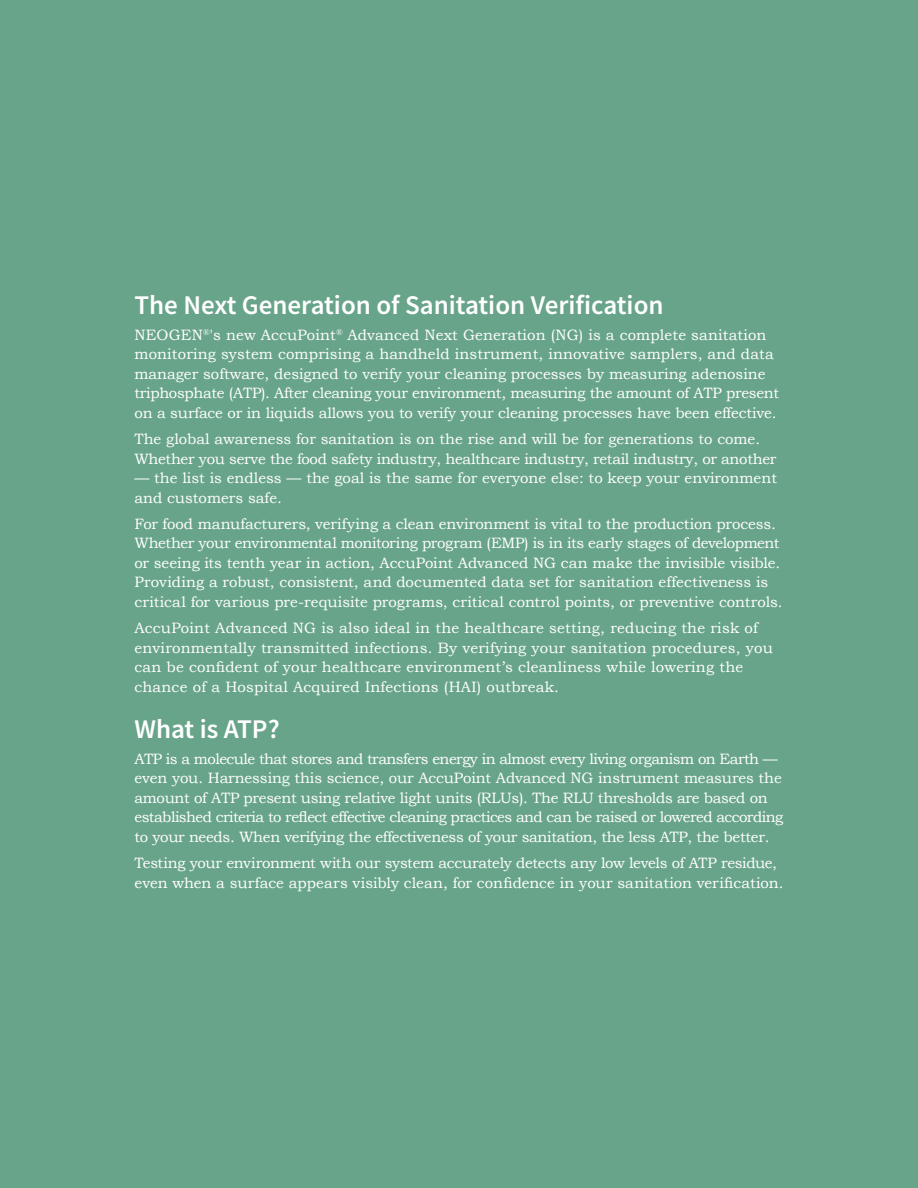
<style>
.page{position:relative;width:918px;height:1188px;background:#68a48a}
.page>*{position:absolute;margin:0;border:0;box-sizing:border-box;transform-origin:0 0}
.Body_Copy{font:600 27px "Source Sans Pro";color:#fff}
.t1{font:15px/19.5px "Bookman Old Style";letter-spacing:-.005em;color:#fff}
.t2{font:15px/19.5px "Bookman Old Style";letter-spacing:.015em;color:#fff}
.t3{font:15px/19.5px "Bookman Old Style";letter-spacing:-.035em;color:#fff}
</style>
<div class="page">
<p class="Body_Copy" style="left:134px;top:287px;width:531px">The Next Generation of Sanitation Verification</p>
<p class="t1" style="left:134px;top:325px;width:646px">NEOGEN<sup>®</sup>'s new AccuPoint<sup>®</sup> Advanced Next Generation (NG) is a complete sanitation monitoring system comprising a handheld instrument, innovative samplers, and data manager software, designed to verify your cleaning processes by measuring adenosine triphosphate (ATP). After cleaning your environment, measuring the amount of ATP present on a surface or in liquids allows you to verify your cleaning processes have been effective.</p>
<p class="t1" style="left:134px;top:429px;width:643px">The global awareness for sanitation is on the rise and will be for generations to come.<br>Whether you serve the food safety industry, healthcare industry, retail industry, or another</p>
<p class="t1" style="left:134px;top:468px;width:644px">— the list is endless — the goal is the same for everyone else: to keep your environment and customers safe.</p>
<p class="t1" style="left:134px;top:514px;width:646px">For food manufacturers, verifying a clean environment is vital to the production process.<br>Whether your environmental monitoring program (EMP) is in its early stages of development</p>
<p class="t1" style="left:134px;top:553px;width:650px">or seeing its tenth year in action, AccuPoint Advanced NG can make the invisible visible.<br>Providing a robust, consistent, and documented data set for sanitation effectiveness is critical for various pre-requisite programs, critical control points, or preventive controls.</p>
<p class="t2" style="left:134px;top:618px;width:640px">AccuPoint Advanced NG is also ideal in the healthcare setting, reducing the risk of environmentally transmitted infections. By verifying your sanitation procedures, you can be confident of your healthcare environment’s cleanliness while lowering the chance of a Hospital Acquired Infections (HAI) outbreak.</p>
<p class="Body_Copy" style="left:134px;top:711px;width:147px">What is ATP?</p>
<p class="t3" style="left:134px;top:749px;width:645px">ATP is a molecule that stores and transfers energy in almost every living organism on Earth —</p>
<p class="t1" style="left:134px;top:768px;width:649px">even you. Harnessing this science, our AccuPoint Advanced NG instrument measures the</p>
<p class="t3" style="left:134px;top:788px;width:650px">amount of ATP present using relative light units (RLUs). The RLU thresholds are based on established criteria to reflect effective cleaning practices and can be raised or lowered according</p>
<p class="t1" style="left:134px;top:827px;width:637px">to your needs. When verifying the effectiveness of your sanitation, the less ATP, the better.</p>
<p class="t1" style="left:134px;top:853px;width:651px">Testing your environment with our system accurately detects any low levels of ATP residue, even when a surface appears visibly clean, for confidence in your sanitation verification.</p>
</div>
